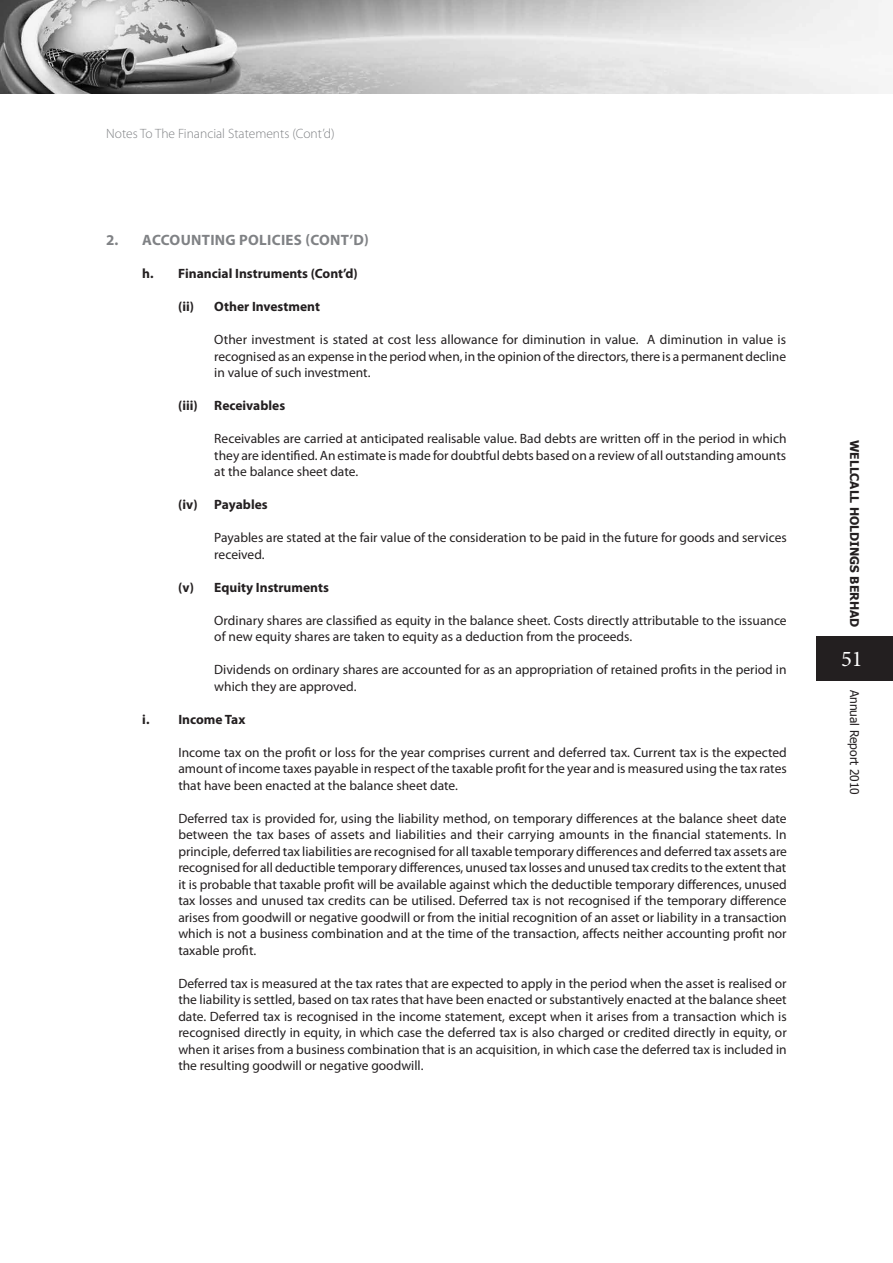
<style>
.page{position:relative;width:893px;height:1263px;background:#fff}
.page>*{position:absolute;margin:0;border:0;box-sizing:border-box;transform-origin:0 0}
.t1{font:22.5px "Minion Pro";color:#fff}
.t2{font:700 15px "Myriad Pro";letter-spacing:.02em;color:#808285}
.t3{font:13.5px/16.5px "Myriad Pro";color:#231f20;text-align:justify}
.t4{font:700 13.5px "Myriad Pro";color:#231f20}
.t5{font:300 13.5px "Myriad Pro";color:#808285}
.t6{font:700 12px "Tahoma";color:#231f20}
.t7{font:12px "Tahoma";color:#231f20}
</style>
<div class="page">
<div style="left:816px;top:636px;width:77px;height:45px;background:#231f20"></div>
<img style="left:0;top:0;width:882px;height:94px">
<p class="t5" style="left:106px;top:125px;width:230px">Notes To The Financial Statements (Cont’d)</p>
<p class="t2" style="left:106px;top:230px;width:264px">2. ACCOUNTING POLICIES (CONT’D)</p>
<p class="t4" style="left:142px;top:265px;width:217px">h. Financial Instruments (Cont’d)</p>
<p class="t4" style="left:178px;top:298px;width:143px">(ii) Other Investment</p>
<p class="t3" style="left:214px;top:331px;width:573px">Other investment is stated at cost less allowance for diminution in value. A diminution in value is recognised as an expense in the period when, in the opinion of the directors, there is a permanent decline in value of such investment.</p>
<p class="t4" style="left:178px;top:397px;width:108px">(iii) Receivables</p>
<p class="t3" style="left:214px;top:430px;width:574px">Receivables are carried at anticipated realisable value. Bad debts are written off in the period in which they are identified. An estimate is made for doubtful debts based on a review of all outstanding amounts at the balance sheet date.</p>
<p class="t4" style="left:178px;top:496px;width:91px">(iv) Payables</p>
<p class="t3" style="left:214px;top:529px;width:574px">Payables are stated at the fair value of the consideration to be paid in the future for goods and services received.</p>
<p class="t4" style="left:178px;top:578px;width:152px">(v) Equity Instruments</p>
<p class="t3" style="left:214px;top:612px;width:574px">Ordinary shares are classified as equity in the balance sheet. Costs directly attributable to the issuance of new equity shares are taken to equity as a deduction from the proceeds.</p>
<p class="t3" style="left:214px;top:661px;width:574px">Dividends on ordinary shares are accounted for as an appropriation of retained profits in the period in which they are approved.</p>
<p class="t4" style="left:142px;top:710px;width:105px">i. Income Tax</p>
<p class="t3" style="left:178px;top:744px;width:610px">Income tax on the profit or loss for the year comprises current and deferred tax. Current tax is the expected amount of income taxes payable in respect of the taxable profit for the year and is measured using the tax rates that have been enacted at the balance sheet date.</p>
<p class="t3" style="left:178px;top:810px;width:610px">Deferred tax is provided for, using the liability method, on temporary differences at the balance sheet date between the tax bases of assets and liabilities and their carrying amounts in the financial statements. In principle, deferred tax liabilities are recognised for all taxable temporary differences and deferred tax assets are recognised for all deductible temporary differences, unused tax losses and unused tax credits to the extent that it is probable that taxable profit will be available against which the deductible temporary differences, unused tax losses and unused tax credits can be utilised. Deferred tax is not recognised if the temporary difference arises from goodwill or negative goodwill or from the initial recognition of an asset or liability in a transaction which is not a business combination and at the time of the transaction, affects neither accounting profit nor taxable profit.</p>
<p class="t3" style="left:178px;top:974px;width:610px">Deferred tax is measured at the tax rates that are expected to apply in the period when the asset is realised or the liability is settled, based on tax rates that have been enacted or substantively enacted at the balance sheet date. Deferred tax is recognised in the income statement, except when it arises from a transaction which is recognised directly in equity, in which case the deferred tax is also charged or credited directly in equity, or when it arises from a business combination that is an acquisition, in which case the deferred tax is included in the resulting goodwill or negative goodwill.</p>
<p class="t6" style="left:863px;top:440px;width:189px;rotate:90deg">WELLCALL HOLDINGS BERHAD</p>
<h1 class="t1" style="left:841px;top:644px;width:23px">51</h1>
<p class="t7" style="left:863px;top:690px;width:107px;rotate:90deg">Annual Report 2010</p>
</div>
